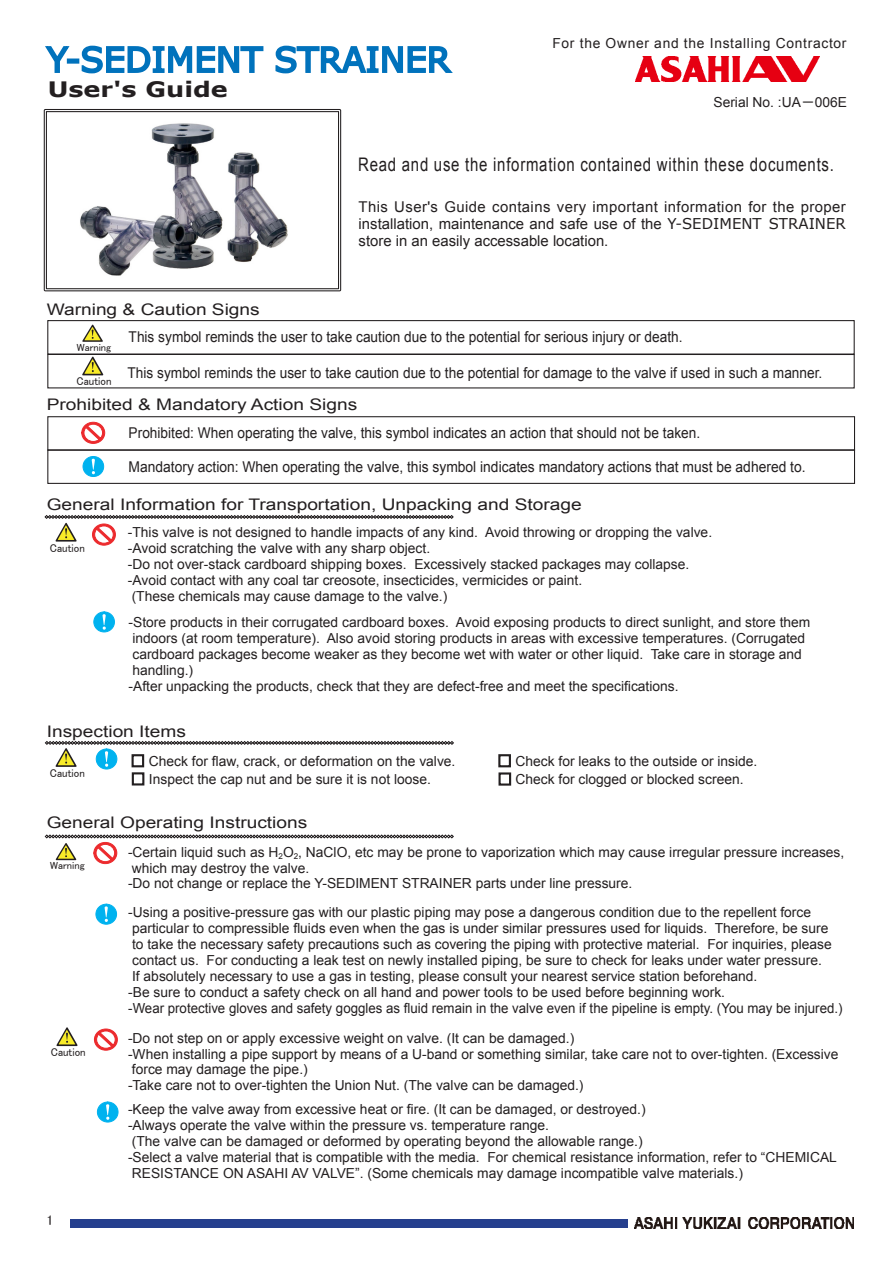
<style>
.page{position:relative;width:893px;height:1263px;background:#fff}
.page>*{position:absolute;margin:0;border:0;box-sizing:border-box;transform-origin:0 0}
.t1{font:34.05px "Verdana";color:#0072bc}
.t2{font:700 21.3px "Verdana";color:#231f20;scale:1.2 1}
.t3{font:18.75px "Arial";letter-spacing:.05em;color:#231f20;scale:.8 1}
.t4{font:15.9px "Arial";color:#231f20;scale:1.2 1}
.t5{font:14.85px "Arial";color:#231f20;scale:.92 1}
.t6{font:14.85px/17px "Arial";color:#231f20;text-align:justify}
.t7{font:14.85px "Arial";color:#231f20;scale:.93 1}
.t8{font:13.8px/15.9px "Arial";color:#231f20}
.t9{font:13.8px "Arial";letter-spacing:.05em;color:#231f20}
.t10{font:13.8px "MS P Gothic";color:#231f20}
.t11{font:11.4px "MSP Gothic";color:#231f20;scale:.96 1}
.t12{font:10.35px "MSP Gothic";color:#231f20}
.s1{font-family:"MS P Gothic"}
.s2{font-family:"Verdana"}
</style>
<div class="page">
<div style="left:71px;top:1219px;width:557px;height:9px;background:#253f8e"></div>
<img style="left:635px;top:1217px;width:218px;height:11px">
<div style="left:44px;top:109px;width:297px;height:182px;border:1px solid #231f20"></div>
<div style="left:46px;top:111px;width:293px;height:178px;border:1px solid #231f20"></div>
<div style="left:97px;top:1102px;width:21px;height:20px;background:#00b2ef;border:1px solid #00b2ef;border-radius:50%"></div>
<svg style="left:106px;top:1104px;width:3px;height:16px"></svg>
<img style="left:635px;top:56px;width:184px;height:26px">
<div style="left:47px;top:320px;width:808px;height:35px;border:1px solid #231f20"></div>
<div style="left:47px;top:354px;width:808px;height:34px;border:1px solid #231f20"></div>
<div style="left:47px;top:416px;width:808px;height:35px;border:1px solid #231f20"></div>
<div style="left:47px;top:449px;width:808px;height:35px;border:1px solid #231f20"></div>
<svg style="left:82px;top:325px;width:21px;height:17px"></svg>
<svg style="left:81px;top:422px;width:24px;height:22px"></svg>
<div style="left:83px;top:456px;width:21px;height:21px;background:#00b2ef;border:1px solid #00b2ef;border-radius:50%"></div>
<svg style="left:92px;top:459px;width:3px;height:15px"></svg>
<svg style="left:82px;top:357px;width:21px;height:18px"></svg>
<svg style="left:45px;top:515px;width:408px;height:31px"></svg>
<div style="left:94px;top:612px;width:21px;height:20px;background:#00b2ef;border:1px solid #00b2ef;border-radius:50%"></div>
<svg style="left:102px;top:614px;width:4px;height:16px"></svg>
<svg style="left:96px;top:749px;width:21px;height:20px"></svg>
<svg style="left:45px;top:741px;width:409px;height:26px"></svg>
<div style="left:96px;top:904px;width:21px;height:20px;background:#00b2ef;border:1px solid #00b2ef;border-radius:50%"></div>
<svg style="left:105px;top:906px;width:3px;height:16px"></svg>
<svg style="left:94px;top:1028px;width:24px;height:23px"></svg>
<svg style="left:57px;top:1027px;width:20px;height:19px"></svg>
<svg style="left:45px;top:835px;width:409px;height:29px"></svg>
<img style="left:80px;top:123px;width:208px;height:153px">
<div style="left:132px;top:754px;width:12px;height:13px;border:2px solid #231f20"></div>
<div style="left:132px;top:772px;width:12px;height:13px;border:2px solid #231f20"></div>
<div style="left:498px;top:754px;width:13px;height:13px;border:2px solid #231f20"></div>
<div style="left:498px;top:772px;width:13px;height:14px;border:2px solid #231f20"></div>
<svg style="left:45px;top:46px;width:26px;height:27px"></svg>
<div style="left:67px;top:59px;width:12px;height:5px;border:2px solid #0072bc"></div>
<svg style="left:81px;top:45px;width:183px;height:29px"></svg>
<svg style="left:275px;top:45px;width:178px;height:29px"></svg>
<h1 class="t1" style="left:47px;top:36px;width:405px">Y-SEDIMENT STRAINER</h1>
<h2 class="t2" style="left:48px;top:74px;width:152px">User's Guide</h2>
<p class="t9" style="left:552px;top:34px;width:295px">For the Owner and the Installing Contractor</p>
<p class="t8" style="left:713px;top:95px;width:135px">Serial No. :UA<span class="s1">－</span>006E</p>
<p class="t4" style="left:47px;top:299px;width:179px">Warning &amp; Caution Signs</p>
<h3 class="t3" style="left:358px;top:153px;width:596px">Read and use the information contained within these documents.</h3>
<p class="t6" style="left:359px;top:198px;width:489px">This User's Guide contains very important information for the proper installation, maintenance and safe use of the <span class="s2">Y-SEDIMENT STRAINER </span>store in an easily accessable location.</p>
<p class="t12" style="left:77px;top:342px;width:36px">Warning</p>
<p class="t11" style="left:77px;top:375px;width:38px">Caution</p>
<p class="t5" style="left:129px;top:327px;width:604px">This symbol reminds the user to take caution due to the potential for serious injury or death.</p>
<p class="t5" style="left:128px;top:363px;width:757px">This symbol reminds the user to take caution due to the potential for damage to the valve if used in such a manner.</p>
<p class="t4" style="left:47px;top:394px;width:260px">Prohibited &amp; Mandatory Action Signs</p>
<p class="t5" style="left:129px;top:423px;width:623px">Prohibited: When operating the valve, this symbol indicates an action that should not be taken.</p>
<p class="t7" style="left:129px;top:457px;width:729px">Mandatory action: When operating the valve, this symbol indicates mandatory actions that must be adhered to.</p>
<p class="t4" style="left:47px;top:494px;width:447px">General Information for Transportation, Unpacking and Storage</p>
<p class="t11" style="left:50px;top:542px;width:38px">Caution</p>
<p class="t8" style="left:128px;top:525px;width:586px">-This valve is not designed to handle impacts of any kind. Avoid throwing or dropping the valve. -Avoid scratching the valve with any sharp object.<br>-Do not over-stack cardboard shipping boxes. Excessively stacked packages may collapse. -Avoid contact with any coal tar creosote, insecticides, vermicides or paint.<br>(These chemicals may cause damage to the valve.)</p>
<p class="t8" style="left:129px;top:614px;width:683px">-Store products in their corrugated cardboard boxes. Avoid exposing products to direct sunlight, and store them indoors (at room temperature). Also avoid storing products in areas with excessive temperatures. (Corrugated cardboard packages become weaker as they become wet with water or other liquid. Take care in storage and handling.)<br>-After unpacking the products, check that they are defect-free and meet the specifications.</p>
<p class="t4" style="left:47px;top:721px;width:118px">Inspection Items</p>
<p class="t11" style="left:50px;top:767px;width:38px">Caution</p>
<p class="t4" style="left:47px;top:812px;width:219px">General Operating Instructions</p>
<p class="t8" style="left:149px;top:753px;width:308px">Check for flaw, crack, or deformation on the valve.</p>
<p class="t8" style="left:515px;top:753px;width:243px">Check for leaks to the outside or inside.</p>
<p class="t8" style="left:149px;top:771px;width:283px">Inspect the cap nut and be sure it is not loose.</p>
<p class="t8" style="left:515px;top:771px;width:230px">Check for clogged or blocked screen.</p>
<p class="t12" style="left:50px;top:860px;width:36px">Warning</p>
<p class="t11" style="left:51px;top:1046px;width:38px">Caution</p>
<p class="t10" style="left:46px;top:1213px;width:8px">1</p>
<p class="t8" style="left:128px;top:844px;width:718px">-Certain liquid such as H<sub>2</sub>O<sub>2</sub>, NaClO, etc may be prone to vaporization which may cause irregular pressure increases, which may destroy the valve.<br>-Do not change or replace the Y-SEDIMENT STRAINER parts under line pressure.</p>
<p class="t8" style="left:128px;top:904px;width:716px">-Using a positive-pressure gas with our plastic piping may pose a dangerous condition due to the repellent force particular to compressible fluids even when the gas is under similar pressures used for liquids. Therefore, be sure<br>to take the necessary safety precautions such as covering the piping with protective material. For inquiries, please contact us. For conducting a leak test on newly installed piping, be sure to check for leaks under water pressure.<br>If absolutely necessary to use a gas in testing, please consult your nearest service station beforehand.<br>-Be sure to conduct a safety check on all hand and power tools to be used before beginning work.<br>-Wear protective gloves and safety goggles as fluid remain in the valve even if the pipeline is empty. (You may be injured.)</p>
<p class="t8" style="left:128px;top:1030px;width:712px">-Do not step on or apply excessive weight on valve. (It can be damaged.)<br>-When installing a pipe support by means of a U-band or something similar, take care not to over-tighten. (Excessive force may damage the pipe.)<br>-Take care not to over-tighten the Union Nut. (The valve can be damaged.)</p>
<p class="t8" style="left:128px;top:1101px;width:710px">-Keep the valve away from excessive heat or fire. (It can be damaged, or destroyed.)<br>-Always operate the valve within the pressure vs. temperature range.<br>(The valve can be damaged or deformed by operating beyond the allowable range.)<br>-Select a valve material that is compatible with the media. For chemical resistance information, refer to “CHEMICAL RESISTANCE ON ASAHI AV VALVE”. (Some chemicals may damage incompatible valve materials.)</p>
</div>
